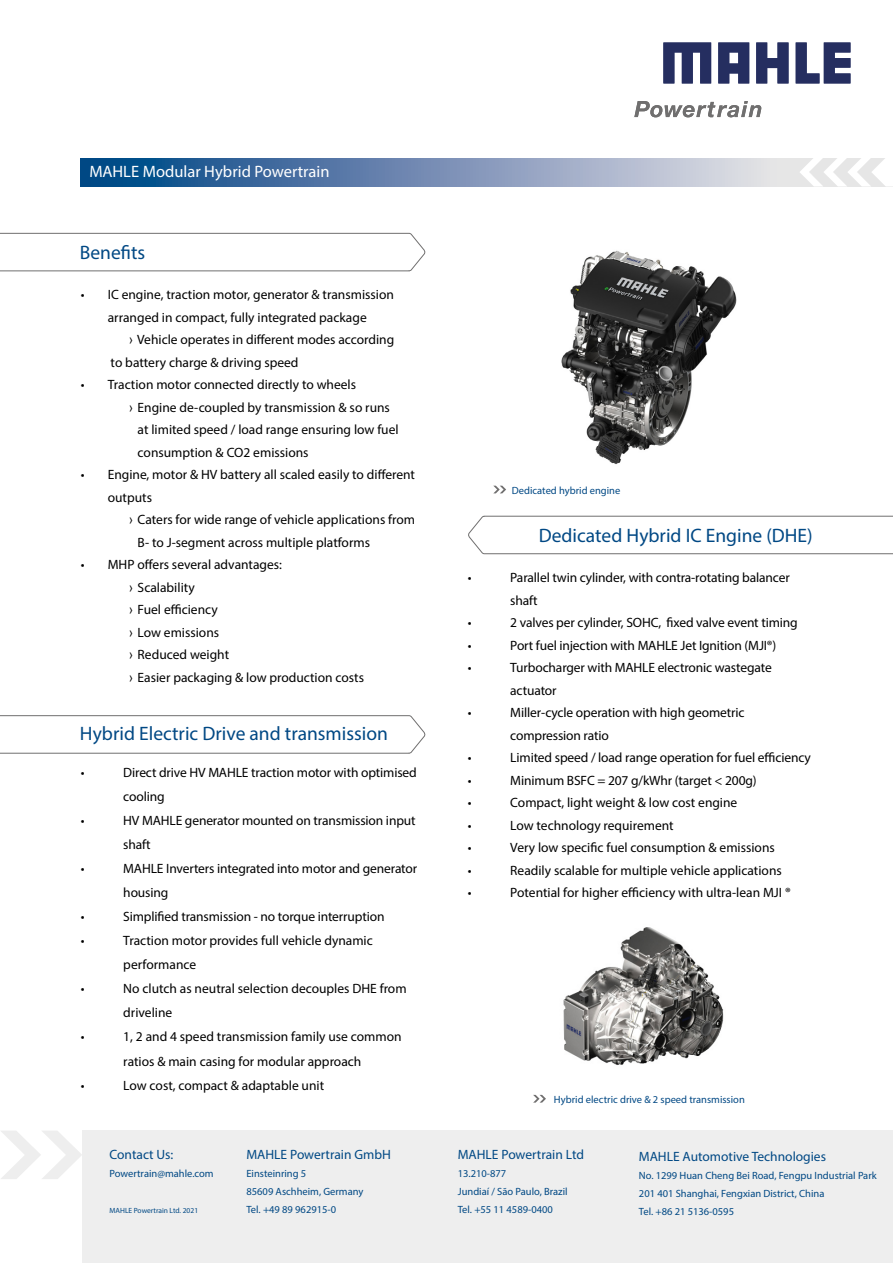
<style>
.page{position:relative;width:893px;height:1263px;background:#fff}
.page>*{position:absolute;margin:0;border:0;box-sizing:border-box;transform-origin:0 0}
.t1{font:19.5px "Myriad Pro";color:#004884}
.t2{font:16.5px "Myriad Pro";color:#fff}
.t3{font:13.5px/22.5px "Myriad Pro";color:#000}
.t4{font:13.5px "Myriad Pro";color:#004884}
.t5{font:10.5px/18px "Myriad Pro";color:#004884}
.t6{font:7.5px "Myriad Pro";color:#004884}
.s1{font-family:"Arial Narrow"}
</style>
<div class="page">
<svg style="left:81px;top:158px;width:718px;height:28px;background:#7591b5"></svg>
<svg style="left:799px;top:158px;width:86px;height:28px"></svg>
<svg style="left:493px;top:486px;width:13px;height:7px"></svg>
<div style="left:82px;top:1130px;width:811px;height:133px;background:#eee"></div>
<svg style="left:1px;top:1131px;width:81px;height:48px"></svg>
<svg style="left:0;top:233px;width:426px;height:39px"></svg>
<svg style="left:468px;top:515px;width:425px;height:39px"></svg>
<svg style="left:0;top:715px;width:426px;height:39px"></svg>
<img style="left:561px;top:250px;width:176px;height:214px">
<img style="left:563px;top:927px;width:161px;height:138px">
<svg style="left:533px;top:1095px;width:13px;height:7px"></svg>
<svg style="left:634px;top:101px;width:127px;height:16px"></svg>
<svg style="left:663px;top:42px;width:48px;height:41px"></svg>
<svg style="left:756px;top:42px;width:32px;height:41px"></svg>
<svg style="left:796px;top:42px;width:54px;height:41px"></svg>
<svg style="left:718px;top:42px;width:31px;height:41px"></svg>
<p class="t2" style="left:89px;top:161px;width:242px">MAHLE Modular Hybrid Powertrain</p>
<h1 class="t1" style="left:80px;top:241px;width:67px">Benefits</h1>
<p class="t3" style="left:81px;top:283px;width:315px;text-align:center">• IC engine, traction motor, generator &amp; transmission arranged in compact, fully integrated package</p>
<p class="t3" style="left:111px;top:328px;width:285px;text-indent:18px"><span class="s1">›</span> Vehicle operates in different modes according to battery charge &amp; driving speed</p>
<p class="t3" style="left:81px;top:373px;width:277px">• Traction motor connected directly to wheels</p>
<p class="t3" style="left:129px;top:396px;width:262px"><span class="s1">›</span> Engine de-coupled by transmission &amp; so runs</p>
<p class="t3" style="left:138px;top:418px;width:262px">at limited speed / load range ensuring low fuel</p>
<p class="t3" style="left:138px;top:441px;width:172px">consumption &amp; CO2 emissions</p>
<p class="t3" style="left:108px;top:463px;width:309px;text-indent:-27px">• Engine, motor &amp; HV battery all scaled easily to different outputs</p>
<p class="t3" style="left:138px;top:508px;width:279px;text-indent:-9px"><span class="s1">›</span> Caters for wide range of vehicle applications from<br>B- to J-segment across multiple platforms</p>
<p class="t3" style="left:129px;top:553px;width:237px;text-indent:-48px">• MHP offers several advantages:<br><span class="s1">›</span> Scalability<br><span class="s1">›</span> Fuel efficiency<br><span class="s1">›</span> Low emissions<br><span class="s1">›</span> Reduced weight<br><span class="s1">›</span> Easier packaging &amp; low production costs</p>
<h1 class="t1" style="left:80px;top:722px;width:310px">Hybrid Electric Drive and transmission</h1>
<p class="t3" style="left:81px;top:761px;width:5px">•</p>
<p class="t3" style="left:123px;top:761px;width:295px;line-height:24px">Direct drive HV MAHLE traction motor with optimised cooling</p>
<p class="t3" style="left:81px;top:809px;width:5px">•</p>
<p class="t3" style="left:123px;top:809px;width:294px;line-height:24px">HV MAHLE generator mounted on transmission input shaft</p>
<p class="t3" style="left:81px;top:857px;width:5px">•</p>
<p class="t3" style="left:123px;top:857px;width:295px;line-height:24px">MAHLE Inverters integrated into motor and generator housing</p>
<p class="t3" style="left:81px;top:905px;width:5px">•</p>
<p class="t3" style="left:123px;top:905px;width:263px">Simplified transmission - no torque interruption</p>
<p class="t3" style="left:81px;top:929px;width:5px">•</p>
<p class="t3" style="left:123px;top:929px;width:251px;line-height:24px">Traction motor provides full vehicle dynamic performance</p>
<p class="t3" style="left:81px;top:977px;width:5px">•</p>
<p class="t3" style="left:123px;top:977px;width:285px;line-height:24px">No clutch as neutral selection decouples DHE from driveline</p>
<p class="t3" style="left:81px;top:1025px;width:5px">•</p>
<p class="t3" style="left:123px;top:1025px;width:280px;line-height:24px">1, 2 and 4 speed transmission family use common ratios &amp; main casing for modular approach</p>
<p class="t3" style="left:81px;top:1073px;width:5px">•</p>
<p class="t3" style="left:123px;top:1073px;width:202px">Low cost, compact &amp; adaptable unit</p>
<p class="t4" style="left:110px;top:1146px;width:65px">Contact Us:</p>
<p class="t5" style="left:110px;top:1165px;width:106px">Powertrain@mahle.com</p>
<p class="t6" style="left:110px;top:1206px;width:90px">MAHLE Powertrain Ltd. 2021</p>
<p class="t4" style="left:246px;top:1146px;width:146px">MAHLE Powertrain GmbH</p>
<p class="t5" style="left:246px;top:1165px;width:118px">Einsteinring 5<br>85609 Aschheim, Germany<br>Tel. +49 89 962915-0</p>
<p class="t5" style="left:512px;top:481px;width:110px">Dedicated hybrid engine</p>
<h1 class="t1" style="left:539px;top:523px;width:275px">Dedicated Hybrid IC Engine (DHE)</h1>
<p class="t3" style="left:468px;top:566px;width:5px">•</p>
<p class="t3" style="left:510px;top:566px;width:281px">Parallel twin cylinder, with contra-rotating balancer shaft</p>
<p class="t3" style="left:468px;top:611px;width:5px">•</p>
<p class="t3" style="left:510px;top:611px;width:289px">2 valves per cylinder, SOHC, fixed valve event timing</p>
<p class="t3" style="left:468px;top:634px;width:5px">•</p>
<p class="t3" style="left:510px;top:634px;width:268px">Port fuel injection with MAHLE Jet Ignition (MJI®)</p>
<p class="t3" style="left:468px;top:656px;width:5px">•</p>
<p class="t3" style="left:510px;top:656px;width:263px">Turbocharger with MAHLE electronic wastegate actuator</p>
<p class="t3" style="left:468px;top:701px;width:5px">•</p>
<p class="t3" style="left:510px;top:701px;width:236px">Miller-cycle operation with high geometric compression ratio</p>
<p class="t3" style="left:468px;top:746px;width:5px">•</p>
<p class="t3" style="left:510px;top:746px;width:302px">Limited speed / load range operation for fuel efficiency</p>
<p class="t3" style="left:468px;top:769px;width:5px">•</p>
<p class="t3" style="left:510px;top:769px;width:248px">Minimum BSFC = 207 g/kWhr (target &lt; 200g)</p>
<p class="t3" style="left:468px;top:791px;width:5px">•</p>
<p class="t3" style="left:510px;top:791px;width:229px">Compact, light weight &amp; low cost engine</p>
<p class="t3" style="left:468px;top:814px;width:5px">•</p>
<p class="t3" style="left:510px;top:814px;width:165px">Low technology requirement</p>
<p class="t3" style="left:468px;top:836px;width:5px">•</p>
<p class="t3" style="left:510px;top:836px;width:266px">Very low specific fuel consumption &amp; emissions</p>
<p class="t3" style="left:468px;top:859px;width:5px">•</p>
<p class="t3" style="left:510px;top:859px;width:273px">Readily scalable for multiple vehicle applications</p>
<p class="t3" style="left:468px;top:881px;width:5px">•</p>
<p class="t3" style="left:510px;top:881px;width:282px">Potential for higher efficiency with ultra-lean MJI ®</p>
<p class="t5" style="left:554px;top:1090px;width:192px">Hybrid electric drive &amp; 2 speed transmission</p>
<p class="t4" style="left:458px;top:1146px;width:128px">MAHLE Powertrain Ltd</p>
<p class="t5" style="left:458px;top:1165px;width:111px">13.210-877<br>Jundiaí / São Paulo, Brazil<br>Tel. +55 11 4589-0400</p>
<p class="t4" style="left:639px;top:1147px;width:189px">MAHLE Automotive Technologies</p>
<p class="t5" style="left:639px;top:1166px;width:239px">No. 1299 Huan Cheng Bei Road, Fengpu Industrial Park<br>201 401 Shanghai, Fengxian District, China<br>Tel. +86 21 5136-0595</p>
</div>
